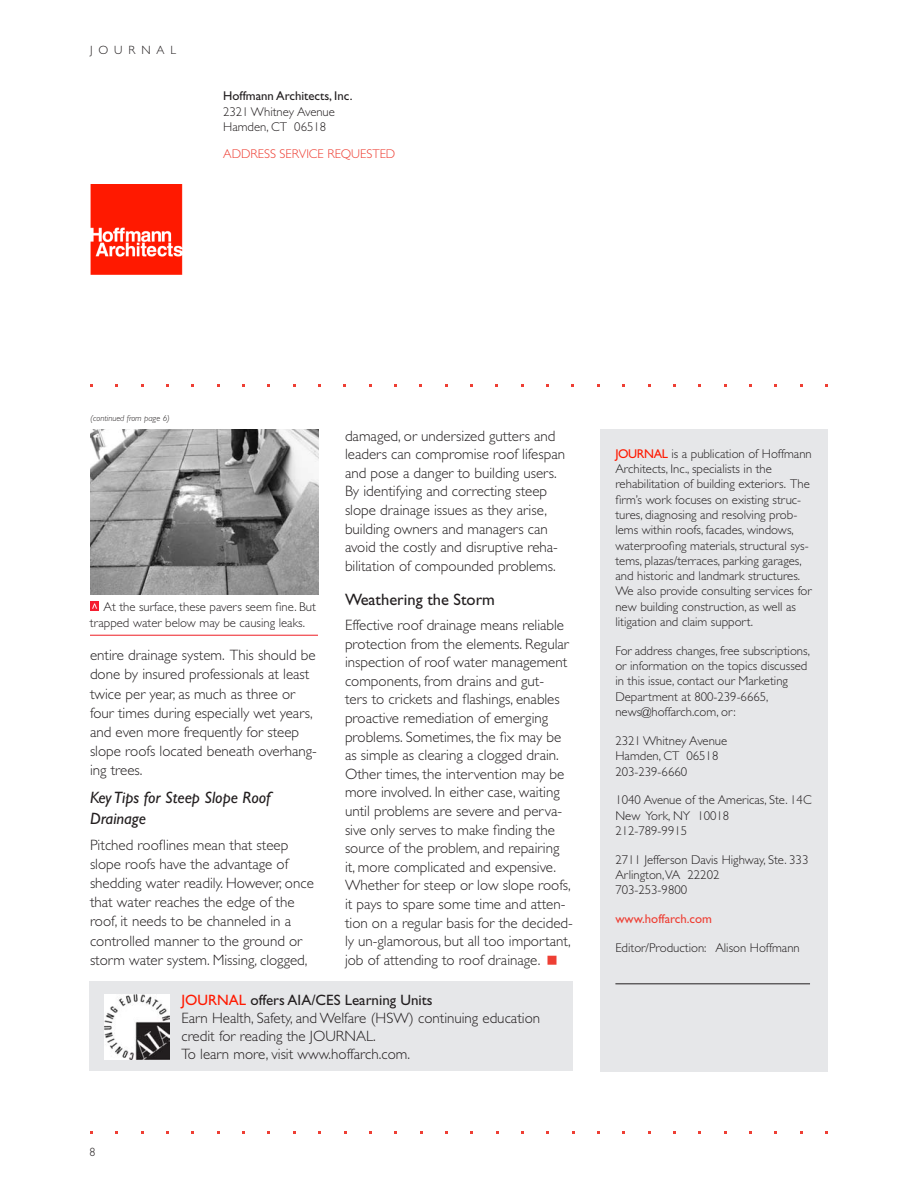
<style>
.page{position:relative;width:918px;height:1188px;background:#fff}
.page>*{position:absolute;margin:0;border:0;box-sizing:border-box;transform-origin:0 0}
.t1{font:italic 16.5px/21px "Gill Sans";color:#231f20}
.t2{font:16.5px "Gill Sans";color:#231f20}
.t3{font:300 15px/18.6px "Gill Sans";color:#231f20}
.t4{font:15px "Gill Sans";color:#231f20}
.captions{font:300 12.75px/15.3px "Gill Sans";color:#231f20}
.captions-2{font:12.75px "Gill Sans";color:#231f20}
.captions-3{font:300 12.75px "Gill Sans";color:#ee3f34}
.captions-4{font:12.75px "Gill Sans";color:#ee3f34}
.subhead{font:300 12px "Gill Sans";letter-spacing:.495em;color:#231f20}
.bullets{font:italic 300 8.7px "Gill Sans";color:#231f20}
.s1{color:#ff1901}
.s2{font-weight:400;color:#ff1901}
</style>
<div class="page">
<div style="left:90px;top:981px;width:483px;height:90px;background:#e6e7e9"></div>
<div style="left:600px;top:429px;width:228px;height:643px;background:#e6e7e9"></div>
<hr style="left:615px;top:984px;width:195px;height:1px;background:#231f20">
<img style="left:105px;top:994px;width:64px;height:66px">
<div style="left:548px;top:956px;width:8px;height:9px;background:#ee3f34;border:2px solid #ee3f34"></div>
<img style="left:90px;top:185px;width:93px;height:89px">
<svg style="left:90px;top:602px;width:9px;height:9px"></svg>
<img style="left:90px;top:429px;width:228px;height:166px">
<hr style="left:90px;top:635px;width:228px;height:1px;background:#ee1d23">
<p class="subhead" style="left:90px;top:44px;width:88px">JOURNAL</p>
<p class="captions-2" style="left:223px;top:89px;width:131px">Hoffmann Architects, Inc.</p>
<p class="captions" style="left:223px;top:104px;width:113px">2321 Whitney Avenue</p>
<p class="captions" style="left:223px;top:119px;width:104px">Hamden, CT 06518</p>
<p class="captions-3" style="left:223px;top:147px;width:174px">ADDRESS SERVICE REQUESTED</p>
<p class="bullets" style="left:91px;top:413px;width:81px">(continued from page 6)</p>
<p class="captions" style="left:90px;top:600px;width:228px;text-indent:14px">At the surface, these pavers seem fine. But trapped water below may be causing leaks.</p>
<p class="t3" style="left:90px;top:646px;width:228px;line-height:19.2px">entire drainage system. This should be done by insured professionals at least twice per year, as much as three or four times during especially wet years, and even more frequently for steep slope roofs located beneath overhang&shy;ing trees.</p>
<p class="t1" style="left:90px;top:787px;width:182px">Key Tips for Steep Slope Roof<br>Drainage</p>
<p class="t3" style="left:90px;top:835px;width:225px;line-height:19.2px">Pitched rooflines mean that steep slope roofs have the advantage of shedding water readily. However, once that water reaches the edge of the roof, it needs to be channeled in a controlled manner to the ground or storm water system. Missing, clogged,</p>
<p class="t3" style="left:345px;top:427px;width:222px">damaged, or undersized gutters and leaders can compromise roof lifespan and pose a danger to building users.<br>By identifying and correcting steep slope drainage issues as they arise, building owners and managers can avoid the costly and disruptive reha&shy;bilitation of compounded problems.</p>
<p class="t2" style="left:345px;top:590px;width:151px">Weathering the Storm</p>
<p class="t3" style="left:345px;top:616px;width:229px">Effective roof drainage means reliable protection from the elements. Regular inspection of roof water management components, from drains and gut-<br>ters to crickets and flashings, enables proactive remediation of emerging problems. Sometimes, the fix may be as simple as clearing a clogged drain.<br>Other times, the intervention may be more involved. In either case, waiting until problems are severe and perva&shy;sive only serves to make finding the source of the problem, and repairing it, more complicated and expensive.<br>Whether for steep or low slope roofs, it pays to spare some time and atten&shy;tion on a regular basis for the decided&shy;ly un-glamorous, but all too important, job of attending to roof drainage.</p>
<p class="subhead" style="left:89px;top:1145px;width:7px">8</p>
<p class="t4" style="left:181px;top:991px;width:253px"><span class="s1">JOURNAL</span> offers AIA/CES Learning Units</p>
<p class="t3" style="left:181px;top:1009px;width:360px;line-height:18px">Earn Health, Safety, and Welfare (HSW) continuing education credit for reading the JOURNAL.<br>To learn more, visit www.hoffarch.com.</p>
<p class="captions" style="left:615px;top:446px;width:198px"><span class="s2">JOURNAL</span> is a publication of Hoffmann Architects, Inc., specialists in the rehabilitation of building exteriors. The firm’s work focuses on existing struc&shy;tures, diagnosing and resolving prob&shy;lems within roofs, facades, windows, waterproofing materials, structural sys&shy;tems, plazas/terraces, parking garages, and historic and landmark structures.<br>We also provide consulting services for new building construction, as well as litigation and claim support.</p>
<p class="captions" style="left:615px;top:643px;width:196px">For address changes, free subscriptions, or information on the topics discussed in this issue, contact our Marketing Department at 800-239-6665,</p>
<p class="captions" style="left:615px;top:704px;width:122px">news@hoffarch.com, or:</p>
<p class="captions" style="left:615px;top:733px;width:113px">2321 Whitney Avenue</p>
<p class="captions" style="left:615px;top:748px;width:104px">Hamden, CT 06518</p>
<p class="captions" style="left:615px;top:764px;width:73px">203-239-6660</p>
<p class="captions" style="left:615px;top:793px;width:198px">1040 Avenue of the Americas, Ste. 14C</p>
<p class="captions" style="left:615px;top:808px;width:115px">New York, NY 10018</p>
<p class="captions" style="left:615px;top:823px;width:73px">212-789-9915</p>
<p class="captions" style="left:615px;top:852px;width:194px">2711 Jefferson Davis Highway, Ste. 333</p>
<p class="captions" style="left:615px;top:867px;width:106px">Arlington,VA 22202</p>
<p class="captions" style="left:615px;top:883px;width:73px">703-253-9800</p>
<p class="captions-4" style="left:615px;top:911px;width:98px">www.hoffarch.com</p>
<p class="captions" style="left:615px;top:940px;width:186px">Editor/Production: Alison Hoffmann</p>
</div>
